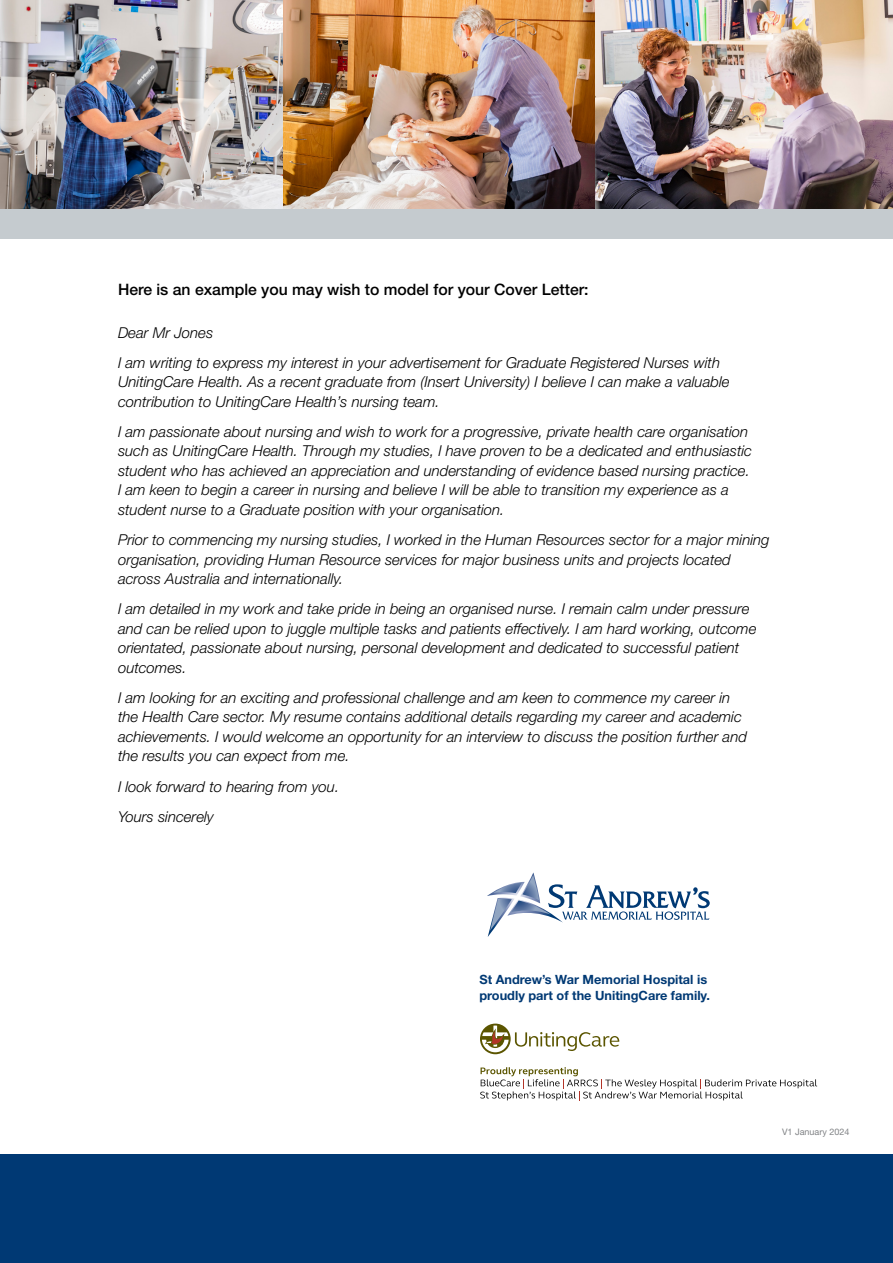
<style>
.page{position:relative;width:893px;height:1263px;background:#fff}
.page>*{position:absolute;margin:0;border:0;box-sizing:border-box;transform-origin:0 0}
.t1{font:500 15.75px "Helvetica Neue LT Std";color:#000}
.t2{font:italic 300 15px/19.5px "Helvetica Neue LT Std";color:#000}
.t3{font:700 12.75px/15.8px "Helvetica Neue LT Std";color:#003974}
.t4{font:9px "Helvetica Neue LT Std";color:#808285}
</style>
<div class="page">
<img style="left:0;top:0;width:284px;height:209px">
<img style="left:284px;top:0;width:609px;height:209px">
<div style="left:0;top:1154px;width:893px;height:109px;background:#003974"></div>
<div style="left:0;top:209px;width:893px;height:30px;background:#c5cbcf"></div>
<svg style="left:480px;top:1023px;width:31px;height:31px"></svg>
<svg style="left:482px;top:1025px;width:27px;height:27px"></svg>
<svg style="left:515px;top:1032px;width:104px;height:19px"></svg>
<svg style="left:487px;top:872px;width:223px;height:65px"></svg>
<svg style="left:480px;top:1067px;width:337px;height:33px"></svg>
<p class="t1" style="left:118px;top:280px;width:472px">Here is an example you may wish to model for your Cover Letter:</p>
<p class="t2" style="left:118px;top:317px;width:604px;line-height:30.2px">Dear Mr Jones<br>I am writing to express my interest in your advertisement for Graduate Registered Nurses with</p>
<p class="t2" style="left:118px;top:372px;width:613px">UnitingCare Health. As a recent graduate from (Insert University) I believe I can make a valuable contribution to UnitingCare Health’s nursing team.</p>
<p class="t2" style="left:118px;top:422px;width:636px">I am passionate about nursing and wish to work for a progressive, private health care organisation such as UnitingCare Health. Through my studies, I have proven to be a dedicated and enthusiastic student who has achieved an appreciation and understanding of evidence based nursing practice.<br>I am keen to begin a career in nursing and believe I will be able to transition my experience as a student nurse to a Graduate position with your organisation.</p>
<p class="t2" style="left:118px;top:530px;width:653px">Prior to commencing my nursing studies, I worked in the Human Resources sector for a major mining organisation, providing Human Resource services for major business units and projects located across Australia and internationally.</p>
<p class="t2" style="left:118px;top:599px;width:640px">I am detailed in my work and take pride in being an organised nurse. I remain calm under pressure and can be relied upon to juggle multiple tasks and patients effectively. I am hard working, outcome orientated, passionate about nursing, personal development and dedicated to successful patient outcomes.</p>
<p class="t2" style="left:118px;top:687px;width:630px">I am looking for an exciting and professional challenge and am keen to commence my career in the Health Care sector. My resume contains additional details regarding my career and academic achievements. I would welcome an opportunity for an interview to discuss the position further and the results you can expect from me.</p>
<p class="t2" style="left:118px;top:771px;width:223px;line-height:30.2px">I look forward to hearing from you.<br>Yours sincerely</p>
<p class="t3" style="left:479px;top:972px;width:232px">St Andrew’s War Memorial Hospital is proudly part of the UnitingCare family.</p>
<p class="t4" style="left:782px;top:1126px;width:69px">V1 January 2024</p>
</div>
